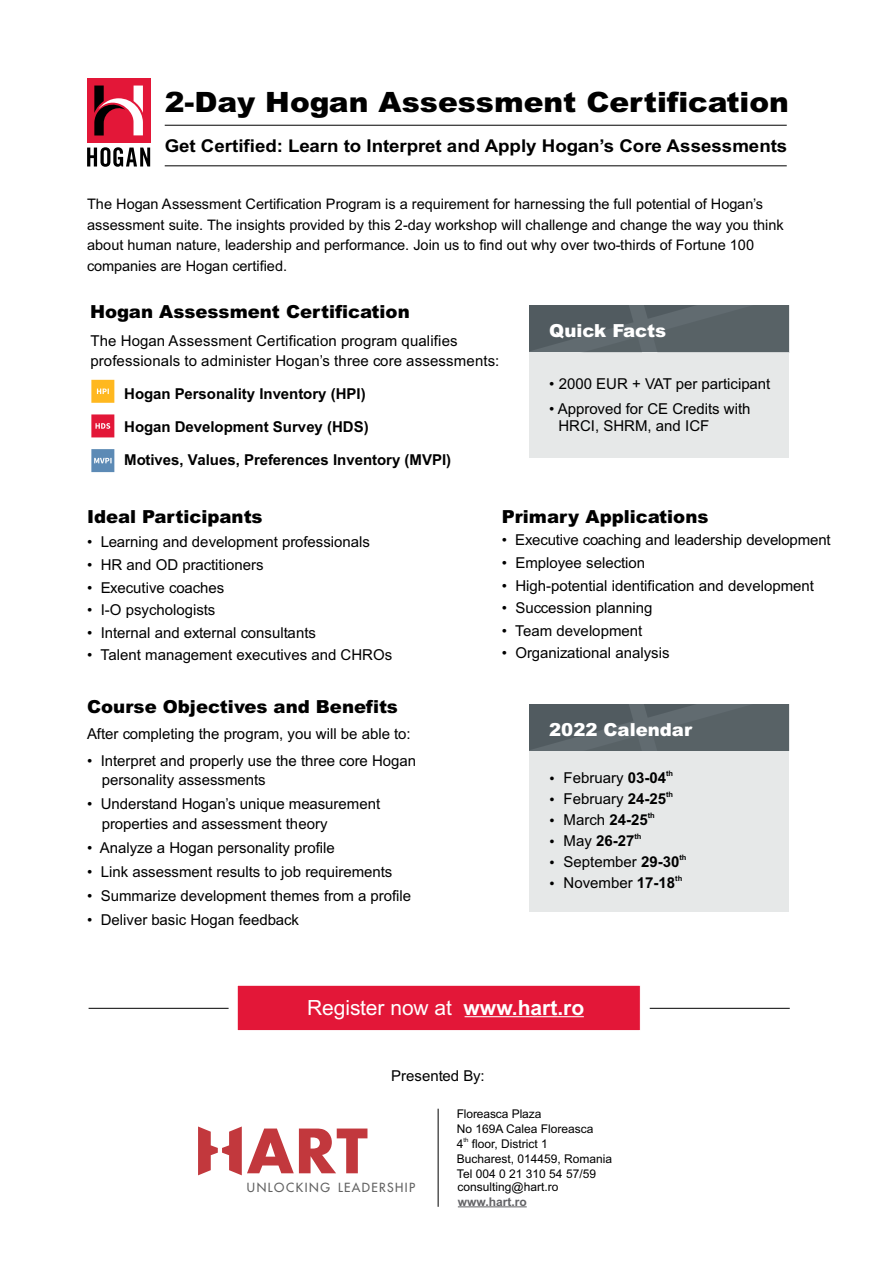
<style>
.page{position:relative;width:893px;height:1263px;background:#fff}
.page>*{position:absolute;margin:0;border:0;box-sizing:border-box;transform-origin:0 0}
.t1{font:900 28.05px "Arial";color:#000;scale:1.06 1}
.t2{font:20.85px "Arial";letter-spacing:-.01em;color:#fff}
.t3{font:900 18px "Arial";color:#000}
.t4{font:900 18px "Arial";color:#fff}
.t5{font:700 17.7px "Arial";color:#000;scale:1.06 1}
.t6{font:15px/19.5px "Arial";color:#000}
.t7{font:700 15px "Arial";color:#000}
.t8{font:14.55px/20.4px "Arial";color:#000}
.t9{font:12.3px "Futura RO";letter-spacing:.11em;color:#616161}
.t10{font:12px/15px "Arial";color:#000}
.t11{font:700 12px "Arial";color:#636366}
.t12{font:700 7.5px "Arial";color:#000}
.t13{font:6px "Arial";color:#000}
.s1{font-weight:700}
.s2{font-weight:400}
</style>
<div class="page">
<div style="left:529px;top:352px;width:260px;height:105px;background:#e6e8e8"></div>
<div style="left:529px;top:751px;width:260px;height:160px;background:#e6e8e8"></div>
<svg style="left:529px;top:306px;width:260px;height:46px;background:#586266"></svg>
<svg style="left:529px;top:705px;width:260px;height:46px;background:#586266"></svg>
<div style="left:87px;top:78px;width:63px;height:65px;background:#e31738"></div>
<svg style="left:94px;top:86px;width:49px;height:49px"></svg>
<svg style="left:87px;top:147px;width:63px;height:20px"></svg>
<svg style="left:91px;top:449px;width:23px;height:23px"></svg>
<svg style="left:91px;top:380px;width:23px;height:23px"></svg>
<svg style="left:91px;top:414px;width:23px;height:23px"></svg>
<hr style="left:165px;top:125px;width:622px;height:1px;background:#000">
<hr style="left:165px;top:165px;width:622px;height:1px;background:#000">
<div style="left:237px;top:985px;width:404px;height:46px;background:#e31738;border:1px solid #fff"></div>
<hr style="left:465px;top:1016px;width:119px;height:1px;background:#fff">
<hr style="left:89px;top:1008px;width:140px;height:1px;background:#000">
<hr style="left:650px;top:1008px;width:140px;height:1px;background:#000">
<hr style="left:458px;top:1206px;width:69px;height:1px;background:#636366">
<hr style="left:438px;top:1109px;width:1px;height:98px;background:#000">
<svg style="left:198px;top:1126px;width:169px;height:49px"></svg>
<h1 class="t1" style="left:165px;top:92px;width:590px">2-Day Hogan Assessment Certification</h1>
<p class="t5" style="left:165px;top:139px;width:589px">Get Certified: Learn to Interpret and Apply Hogan’s Core Assessments</p>
<p class="t8" style="left:87px;top:195px;width:698px">The Hogan Assessment Certification Program is a requirement for harnessing the full potential of Hogan’s assessment suite. The insights provided by this 2-day workshop will challenge and change the way you think about human nature, leadership and performance. Join us to find out why over two-thirds of Fortune 100 companies are Hogan certified.</p>
<p class="t3" style="left:90px;top:305px;width:321px">Hogan Assessment Certification</p>
<p class="t6" style="left:90px;top:332px;width:410px">The Hogan Assessment Certification program qualifies professionals to administer Hogan’s three core assessments:</p>
<p class="t7" style="left:124px;top:388px;width:243px">Hogan Personality Inventory (HPI)</p>
<p class="t7" style="left:124px;top:421px;width:246px">Hogan Development Survey (HDS)</p>
<p class="t7" style="left:124px;top:454px;width:328px">Motives, Values, Preferences Inventory (MVPI)</p>
<p class="t4" style="left:549px;top:324px;width:118px">Quick Facts</p>
<p class="t6" style="left:549px;top:375px;width:223px">• 2000 EUR + VAT per participant</p>
<p class="t6" style="left:558px;top:401px;width:194px;line-height:17.5px;text-indent:-9px">• Approved for CE Credits with<br>HRCI, SHRM, and ICF</p>
<p class="t3" style="left:87px;top:510px;width:177px">Ideal Participants</p>
<p class="t6" style="left:87px;top:534px;width:285px">• Learning and development professionals</p>
<p class="t6" style="left:87px;top:556px;width:178px">• HR and OD practitioners</p>
<p class="t6" style="left:87px;top:579px;width:139px">• Executive coaches</p>
<p class="t6" style="left:87px;top:602px;width:130px">• I-O psychologists</p>
<p class="t6" style="left:87px;top:624px;width:230px">• Internal and external consultants</p>
<p class="t6" style="left:87px;top:647px;width:307px">• Talent management executives and CHROs</p>
<p class="t3" style="left:87px;top:700px;width:312px">Course Objectives and Benefits</p>
<p class="t6" style="left:87px;top:726px;width:325px">After completing the program, you will be able to:</p>
<p class="t6" style="left:102px;top:752px;width:316px;text-indent:-15px">• Interpret and properly use the three core Hogan personality assessments</p>
<p class="t6" style="left:102px;top:796px;width:280px;text-indent:-15px">• Understand Hogan’s unique measurement properties and assessment theory</p>
<p class="t6" style="left:87px;top:839px;width:249px">• Analyze a Hogan personality profile</p>
<p class="t6" style="left:87px;top:863px;width:307px">• Link assessment results to job requirements</p>
<p class="t6" style="left:87px;top:887px;width:326px">• Summarize development themes from a profile</p>
<p class="t6" style="left:87px;top:911px;width:213px">• Deliver basic Hogan feedback</p>
<p class="t3" style="left:502px;top:510px;width:208px">Primary Applications</p>
<p class="t6" style="left:502px;top:532px;width:331px">• Executive coaching and leadership development</p>
<p class="t6" style="left:502px;top:554px;width:145px">• Employee selection</p>
<p class="t6" style="left:502px;top:577px;width:314px">• High-potential identification and development</p>
<p class="t6" style="left:502px;top:599px;width:152px">• Succession planning</p>
<p class="t6" style="left:502px;top:622px;width:142px">• Team development</p>
<p class="t6" style="left:502px;top:645px;width:169px">• Organizational analysis</p>
<p class="t4" style="left:549px;top:723px;width:144px">2022 Calendar</p>
<p class="t12" style="left:666px;top:770px;width:9px">th</p>
<p class="t6" style="left:564px;top:769px;width:104px">February <span class="s1">03-04</span></p>
<p class="t12" style="left:666px;top:791px;width:9px">th</p>
<p class="t6" style="left:564px;top:790px;width:104px">February <span class="s1">24-25</span></p>
<p class="t12" style="left:648px;top:812px;width:9px">th</p>
<p class="t6" style="left:564px;top:811px;width:86px">March <span class="s1">24-25</span></p>
<p class="t12" style="left:634px;top:833px;width:9px">th</p>
<p class="t7" style="left:564px;top:835px;width:72px"><span class="s2">May</span> 26-27</p>
<p class="t12" style="left:679px;top:854px;width:9px">th</p>
<p class="t6" style="left:564px;top:853px;width:117px">September <span class="s1">29-30</span></p>
<p class="t12" style="left:675px;top:875px;width:9px">th</p>
<p class="t6" style="left:564px;top:874px;width:113px">November <span class="s1">17-18</span></p>
<h2 class="t2" style="left:307px;top:999px;width:279px">Register now at <span class="s1">www.hart.ro</span></h2>
<p class="t6" style="left:391px;top:1067px;width:95px">Presented By:</p>
<p class="t10" style="left:457px;top:1107px;width:138px">Floreasca Plaza<br>No 169A Calea Floreasca</p>
<p class="t13" style="left:463px;top:1137px;width:7px">th</p>
<p class="t10" style="left:457px;top:1137px;width:157px">4 floor, District 1<br>Bucharest, 014459, Romania<br>Tel 004 0 21 310 54 57/59</p>
<p class="t10" style="left:457px;top:1180px;width:102px">consulting@hart.ro</p>
<p class="t11" style="left:458px;top:1197px;width:70px">www.hart.ro</p>
<p class="t9" style="left:247px;top:1181px;width:170px">UNLOCKING LEADERSHIP</p>
</div>
